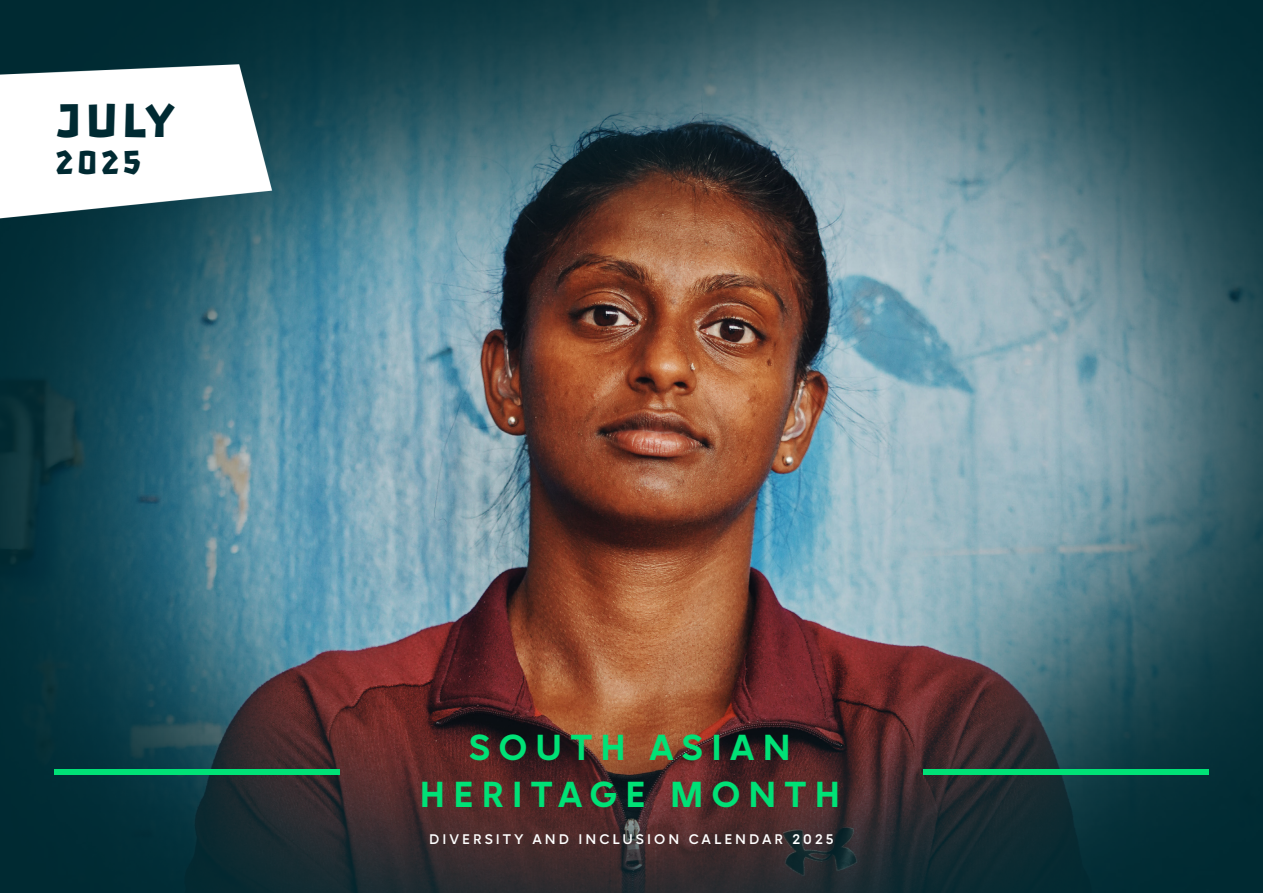
<style>
.page{position:relative;width:1263px;height:893px;background:#fff}
.page>*{position:absolute;margin:0;border:0;box-sizing:border-box;transform-origin:0 0}
.t1{font:45px "Kick It Out";color:#002a32}
.t2{font:700 38.85px/46.7px "F37 Moon";letter-spacing:.2em;color:#00e176;text-align:center}
.t3{font:31.5px "Kick It Out";color:#002a32}
.t4{font:600 15px "F37 Moon";letter-spacing:.2em;color:#fff}
</style>
<div class="page">
<img style="left:0;top:0;width:1263px;height:893px">
<img style="left:0;top:10px;width:306px;height:253px">
<div style="left:55px;top:770px;width:285px;height:5px;background:#00e176"></div>
<div style="left:923px;top:770px;width:286px;height:5px;background:#00e176"></div>
<p class="t1" style="left:54px;top:99px;width:31px">July</p>
<p class="t3" style="left:54px;top:148px;width:90px">2025</p>
<p class="t2" style="left:419px;top:724px;width:422px">SOUTH ASIAN<br>HERITAGE MONTH</p>
<p class="t4" style="left:429px;top:830px;width:406px">DIVERSITY AND INCLUSION CALENDAR 2025</p>
</div>
